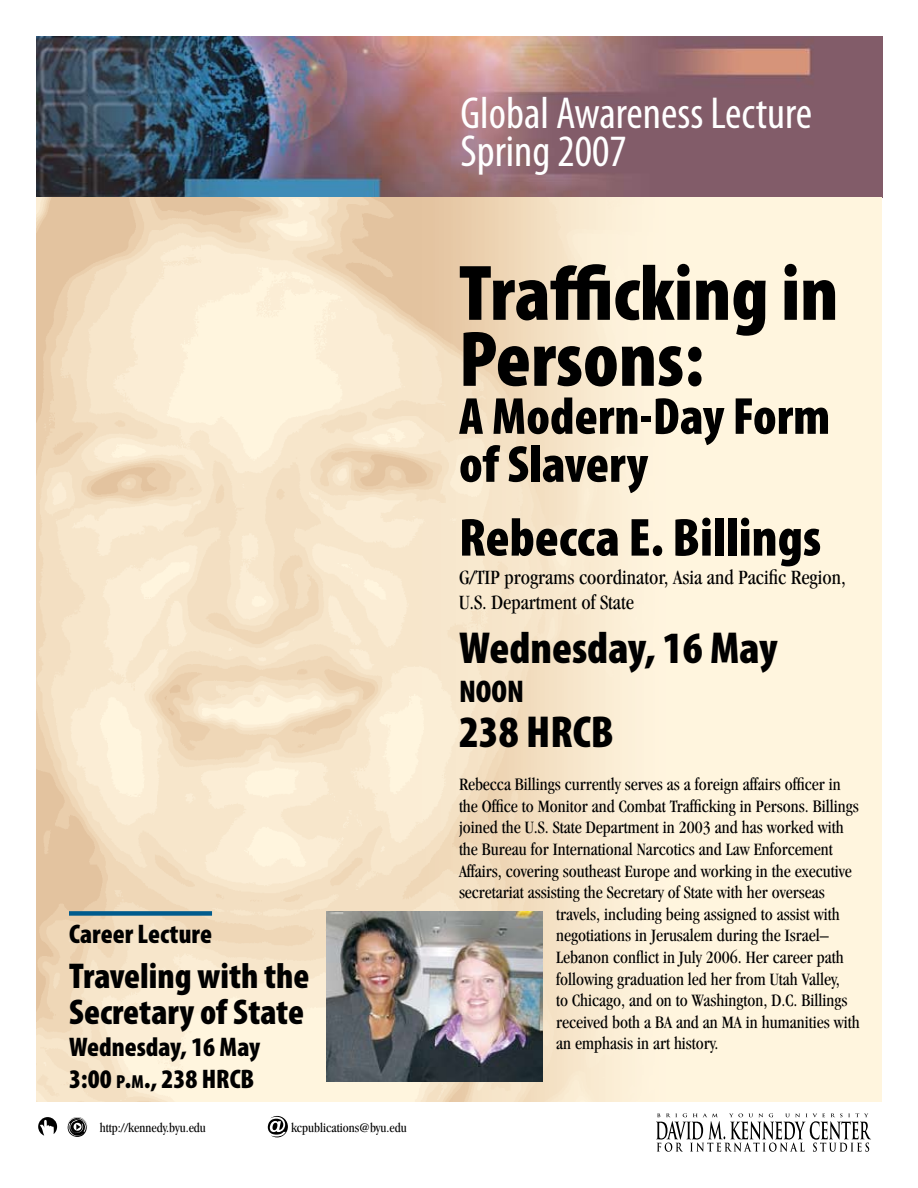
<style>
.page{position:relative;width:918px;height:1188px;background:#fff}
.page>*{position:absolute;margin:0;border:0;box-sizing:border-box;transform-origin:0 0}
.t1{font:900 condensed 79.5px/66px "Myriad Pro";color:#000}
.t2{font:900 condensed 54px "Myriad Pro";color:#000}
.t3{font:900 condensed 52.5px/48px "Myriad Pro";color:#000}
.t4{font:condensed 45px/38.1px "Myriad Pro";color:#fff}
.t5{font:900 condensed 45px "Myriad Pro";color:#000}
.t6{font:900 condensed 36px/36px "Myriad Pro";color:#000}
.t7{font:900 condensed 31.5px "Myriad Pro";color:#000}
.t8{font:900 condensed 27px/32.4px "Myriad Pro";color:#000}
.t9{font:condensed 21px/25.2px "Garamond";color:#000}
.t10{font:condensed 18px "Garamond";color:#000}
.t11{font:condensed 13.5px "Garamond";color:#000}
.s1{font-size:18.9px}
</style>
<div class="page">
<img style="left:36px;top:36px;width:846px;height:1066px">
<svg style="left:656px;top:1113px;width:215px;height:39px"></svg>
<svg style="left:38px;top:1117px;width:19px;height:19px"></svg>
<svg style="left:268px;top:1116px;width:19px;height:21px"></svg>
<svg style="left:67px;top:1117px;width:20px;height:20px"></svg>
<div style="left:69px;top:911px;width:143px;height:5px;background:#005b8d"></div>
<img style="left:327px;top:912px;width:216px;height:169px">
<h3 class="t8" style="left:69px;top:917px;width:145px">Career Lecture</h3>
<h3 class="t6" style="left:69px;top:957px;width:242px">Traveling with the<br>Secretary of State</h3>
<h3 class="t8" style="left:69px;top:1030px;width:193px">Wednesday, 16 May<br>3:00 <span class="s1">p</span>.<span class="s1">m</span>., 238 HRCB</h3>
<p class="t11" style="left:100px;top:1120px;width:108px">http://kennedy.byu.edu</p>
<p class="t11" style="left:291px;top:1120px;width:117px">kcpublications@byu.edu</p>
<h3 class="t4" style="left:460px;top:94px;width:353px">Global Awareness Lecture<br>Spring 2007</h3>
<h1 class="t1" style="left:459px;top:258px;width:381px">Trafficking in<br>Persons:</h1>
<h3 class="t3" style="left:459px;top:391px;width:373px">A Modern-Day Form of Slavery</h3>
<h2 class="t2" style="left:459px;top:503px;width:364px">Rebecca E. Billings</h2>
<p class="t9" style="left:459px;top:564px;width:388px">G/TIP programs coordinator, Asia and Pacific Region,<br>U.S. Department of State</p>
<h3 class="t5" style="left:459px;top:619px;width:320px">Wednesday, 16 May</h3>
<h3 class="t7" style="left:459px;top:671px;width:67px">noon</h3>
<h3 class="t5" style="left:459px;top:703px;width:156px">238 HRCB</h3>
<p class="t10" style="left:459px;top:774px;width:383px">Rebecca Billings currently serves as a foreign affairs officer in</p>
<p class="t10" style="left:459px;top:796px;width:401px">the Office to Monitor and Combat Trafficking in Persons. Billings</p>
<p class="t10" style="left:459px;top:818px;width:386px">joined the U.S. State Department in 2003 and has worked with</p>
<p class="t10" style="left:459px;top:839px;width:375px">the Bureau for International Narcotics and Law Enforcement</p>
<p class="t10" style="left:459px;top:861px;width:394px">Affairs, covering southeast Europe and working in the executive</p>
<p class="t10" style="left:459px;top:882px;width:367px">secretariat assisting the Secretary of State with her overseas</p>
<p class="t10" style="left:556px;top:904px;width:285px">travels, including being assigned to assist with</p>
<p class="t10" style="left:556px;top:926px;width:274px">negotiations in Jerusalem during the Israel–</p>
<p class="t10" style="left:556px;top:947px;width:289px">Lebanon conflict in July 2006. Her career path</p>
<p class="t10" style="left:556px;top:969px;width:285px">following graduation led her from Utah Valley,</p>
<p class="t10" style="left:556px;top:990px;width:293px">to Chicago, and on to Washington, D.C. Billings</p>
<p class="t10" style="left:556px;top:1012px;width:305px">received both a BA and an MA in humanities with</p>
<p class="t10" style="left:556px;top:1034px;width:164px">an emphasis in art history.</p>
</div>
